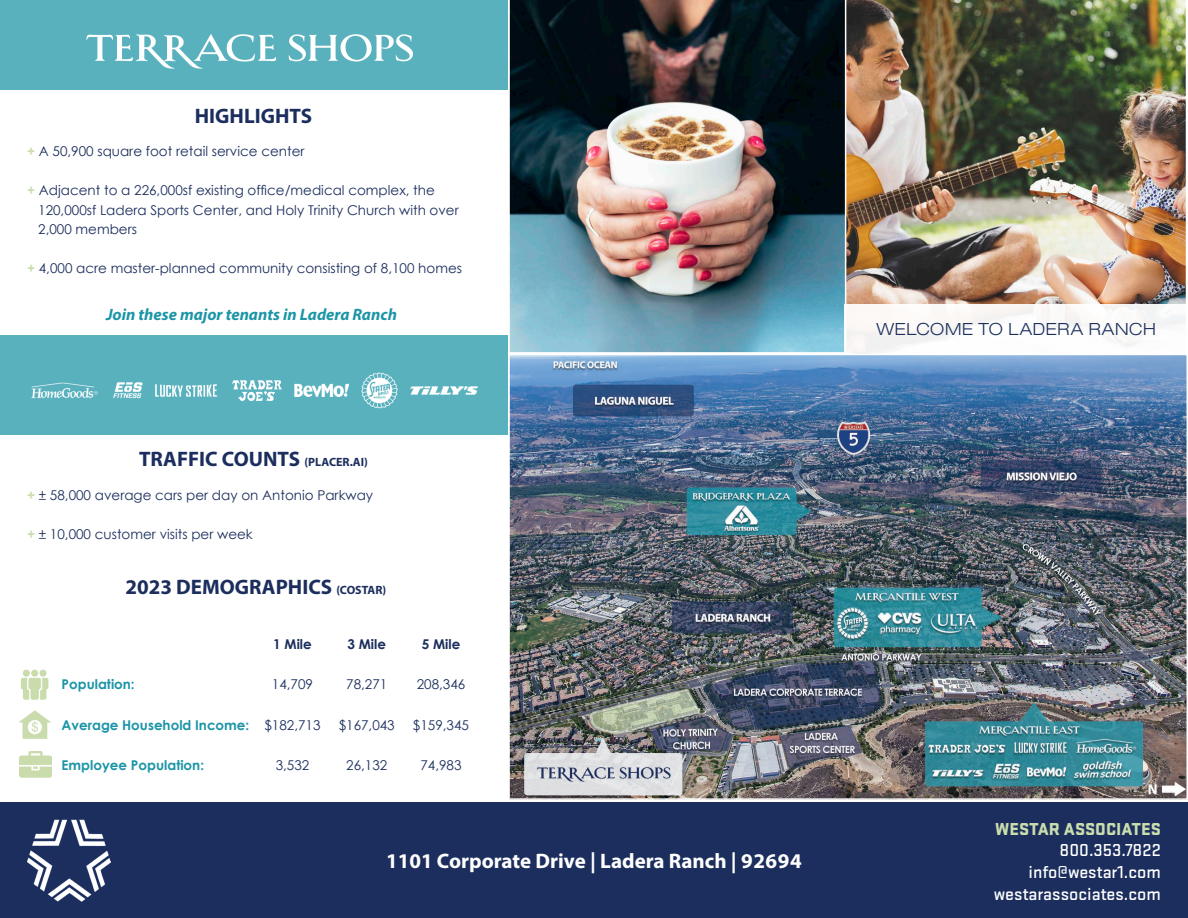
<style>
.page{position:relative;width:1188px;height:918px;background:#fff}
.page>*{position:absolute;margin:0;border:0;box-sizing:border-box;transform-origin:0 0}
.t1{font:700 21px "Myriad Pro";color:#1b2e5d}
.t2{font:700 21px "Myriad Pro";color:#fff}
.t3{font:500 18px "Stratum 2";color:#fff}
.t4{font:300 18px "Nimbus San Ext";color:#1b2e5d}
.t5{font:900 18px "Stratum 2";color:#caddae}
.t6{font:italic 700 16.5px "Myriad Pro";color:#1c95a7}
.t7{font:13.5px "Century Gothic";color:#1b2e5d}
.t8{font:700 13.5px "Century Gothic";color:#1c95a7}
.t9{font:700 13.5px "Century Gothic";color:#1b2e5d}
.s1{font-weight:700;color:#caddae}
.s2{font-size:12px}
</style>
<div class="page">
<img style="left:509px;top:0;width:336px;height:353px">
<img style="left:846px;top:0;width:340px;height:304px">
<div style="left:0;top:335px;width:507px;height:100px;background:#59b1be"></div>
<img style="left:31px;top:372px;width:447px;height:37px">
<img style="left:511px;top:357px;width:674px;height:440px">
<div style="left:0;top:802px;width:1188px;height:116px;background:#1b2e5d"></div>
<div style="left:0;top:0;width:507px;height:90px;background:#59b1be"></div>
<img style="left:27px;top:819px;width:84px;height:82px">
<img style="left:21px;top:669px;width:28px;height:31px">
<img style="left:19px;top:710px;width:32px;height:29px">
<img style="left:20px;top:751px;width:31px;height:27px">
<hr style="left:1187px;top:0;width:1px;height:799px;background:#1c95a7">
<img style="left:86px;top:34px;width:327px;height:35px">
<p class="t1" style="left:195px;top:102px;width:119px">HIGHLIGHTS</p>
<p class="t7" style="left:27px;top:142px;width:279px"><span class="s1">+</span> A 50,900 square foot retail service center</p>
<p class="t7" style="left:27px;top:181px;width:409px"><span class="s1">+</span> Adjacent to a 226,000sf existing office/medical complex, the</p>
<p class="t7" style="left:38px;top:200px;width:422px">120,000sf Ladera Sports Center, and Holy Trinity Church with over</p>
<p class="t7" style="left:38px;top:220px;width:100px">2,000 members</p>
<p class="t7" style="left:27px;top:259px;width:437px"><span class="s1">+</span> 4,000 acre master-planned community consisting of 8,100 homes</p>
<p class="t6" style="left:106px;top:304px;width:292px">Join these major tenants in Ladera Ranch</p>
<p class="t1" style="left:139px;top:445px;width:230px">TRAFFIC COUNTS <span class="s2">(PLACER.AI)</span></p>
<p class="t7" style="left:27px;top:485px;width:348px"><span class="s1">+</span> ± 58,000 average cars per day on Antonio Parkway</p>
<p class="t7" style="left:27px;top:524px;width:227px"><span class="s1">+</span> ± 10,000 customer visits per week</p>
<p class="t1" style="left:125px;top:573px;width:262px">2023 DEMOGRAPHICS <span class="s2">(COSTAR)</span></p>
<p class="t9" style="left:273px;top:634px;width:40px">1 Mile</p>
<p class="t9" style="left:347px;top:634px;width:40px">3 Mile</p>
<p class="t9" style="left:422px;top:634px;width:40px">5 Mile</p>
<p class="t8" style="left:62px;top:674px;width:75px">Population:</p>
<p class="t7" style="left:272px;top:675px;width:43px">14,709</p>
<p class="t7" style="left:346px;top:675px;width:43px">78,271</p>
<p class="t7" style="left:417px;top:675px;width:50px">208,346</p>
<p class="t8" style="left:62px;top:715px;width:189px">Average Household Income:</p>
<p class="t7" style="left:264px;top:715px;width:58px">$182,713</p>
<p class="t7" style="left:339px;top:715px;width:58px">$167,043</p>
<p class="t7" style="left:413px;top:715px;width:58px">$159,345</p>
<p class="t8" style="left:62px;top:755px;width:144px">Employee Population:</p>
<p class="t7" style="left:276px;top:756px;width:35px">3,532</p>
<p class="t7" style="left:346px;top:756px;width:43px">26,132</p>
<p class="t7" style="left:420px;top:756px;width:43px">74,983</p>
<p class="t2" style="left:386px;top:847px;width:417px">1101 Corporate Drive | Ladera Ranch | 92694</p>
<p class="t4" style="left:876px;top:318px;width:282px">WELCOME TO LADERA RANCH</p>
<p class="t5" style="left:995px;top:816px;width:167px">WESTAR ASSOCIATES</p>
<p class="t3" style="left:1060px;top:838px;width:103px">800.353.7822</p>
<p class="t3" style="left:1028px;top:860px;width:134px">info@westar1.com</p>
<p class="t3" style="left:994px;top:881px;width:169px">westarassociates.com</p>
</div>
